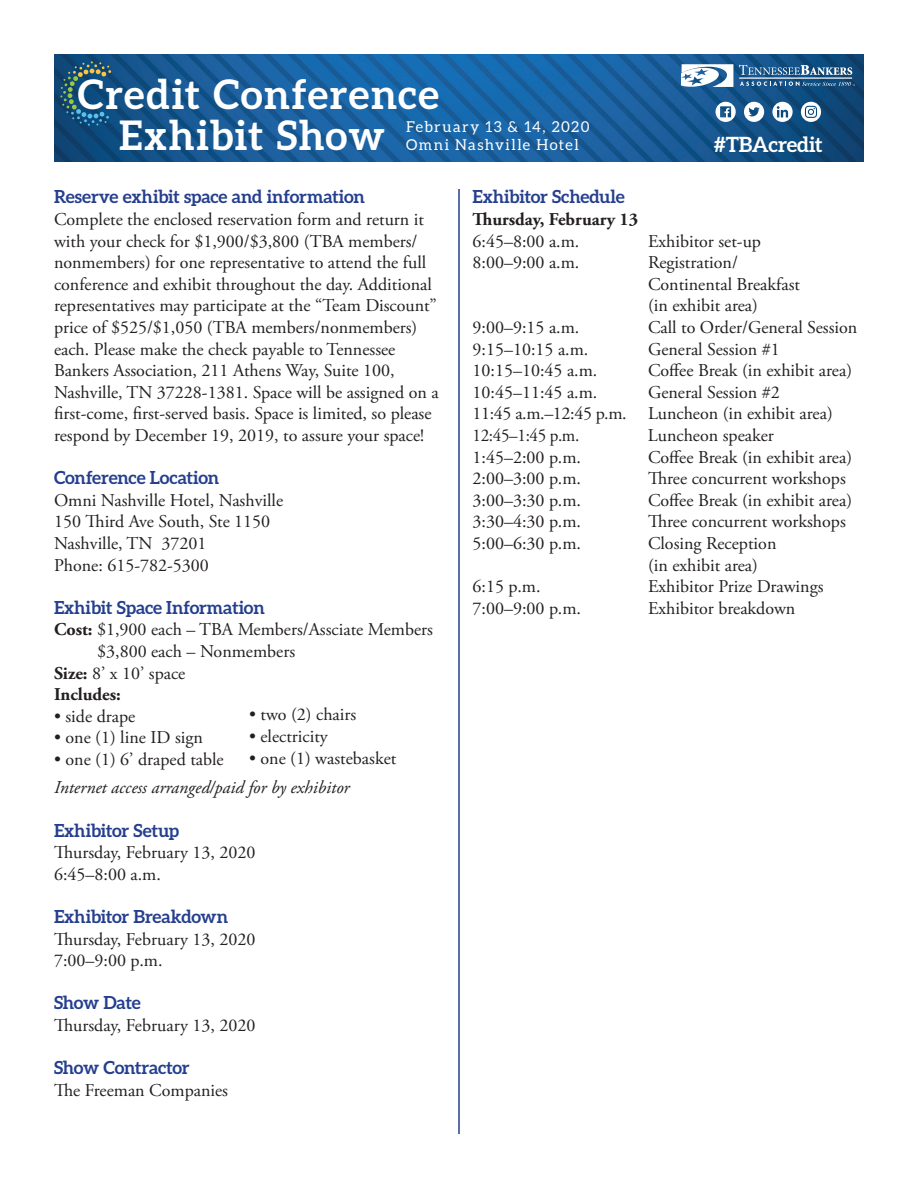
<style>
.page{position:relative;width:918px;height:1188px;background:#fff}
.page>*{position:absolute;margin:0;border:0;box-sizing:border-box;transform-origin:0 0}
.t1{font:700 40.8px "Aleo";letter-spacing:.035em;color:#fff}
.t2{font:700 21px "Aleo";letter-spacing:-.015em;color:#fff}
.t3{font:18px/21.6px "Adobe Garamond Pro";color:#231f20}
.t4{font:700 18px "Aleo";letter-spacing:-.015em;color:#253f8e}
.t5{font:italic 18px "Adobe Garamond Pro";color:#231f20}
.t6{font:700 18px "Adobe Garamond Pro";color:#231f20}
.t7{font:18px "Adobe Garamond Pro";color:#231f20;scale:.95 1}
.t8{font:15px "Aleo";letter-spacing:.095em;color:#fff}
.s1{font-size:41.25px}
.s2{font-weight:700}
</style>
<div class="page">
<img style="left:54px;top:54px;width:810px;height:108px">
<svg style="left:60px;top:61px;width:51px;height:65px;background:#205778"></svg>
<hr style="left:739px;top:77px;width:113px;height:2px;background:#fff">
<svg style="left:739px;top:65px;width:113px;height:10px"></svg>
<svg style="left:682px;top:64px;width:51px;height:23px"></svg>
<svg style="left:740px;top:82px;width:115px;height:4px"></svg>
<svg style="left:716px;top:102px;width:20px;height:20px"></svg>
<svg style="left:801px;top:102px;width:20px;height:20px"></svg>
<svg style="left:772px;top:102px;width:21px;height:20px"></svg>
<svg style="left:744px;top:102px;width:20px;height:20px"></svg>
<hr style="left:458px;top:189px;width:2px;height:945px;background:#253f8e">
<h1 class="t1" style="left:78px;top:71px;width:363px">Credit Confer<span class="s1">ence</span></h1>
<p class="t8" style="left:406px;top:118px;width:185px">February 13 &amp; 14, 2020</p>
<h1 class="t1" style="left:119px;top:112px;width:267px">Exhibit Show</h1>
<p class="t8" style="left:406px;top:136px;width:174px">Omni Nashville Hotel</p>
<p class="t2" style="left:714px;top:132px;width:110px">#TBAcredit</p>
<p class="t4" style="left:54px;top:187px;width:312px">Reserve exhibit space and information</p>
<p class="t3" style="left:54px;top:209px;width:386px">Complete the enclosed reservation form and return it with your check for $1,900/$3,800 (TBA members/ nonmembers) for one representative to attend the full conference and exhibit throughout the day. Additional representatives may participate at the “Team Discount” price of $525/$1,050 (TBA members/nonmembers) each. Please make the check payable to Tennessee Bankers Association, 211 Athens Way, Suite 100, Nashville, TN 37228-1381. Space will be assigned on a first-come, first-served basis. Space is limited, so please respond by December 19, 2019, to assure your space!</p>
<p class="t4" style="left:54px;top:467px;width:167px">Conference Location</p>
<p class="t3" style="left:54px;top:490px;width:231px">Omni Nashville Hotel, Nashville</p>
<p class="t3" style="left:54px;top:512px;width:218px">150 Third Ave South, Ste 1150</p>
<p class="t3" style="left:54px;top:533px;width:154px">Nashville, TN 37201</p>
<p class="t3" style="left:54px;top:555px;width:156px">Phone: 615-782-5300</p>
<p class="t4" style="left:54px;top:597px;width:212px">Exhibit Space Information</p>
<p class="t3" style="left:54px;top:620px;width:381px"><span class="s2">Cost:</span> $1,900 each – TBA Members/Assciate Members</p>
<p class="t3" style="left:97px;top:641px;width:199px">$3,800 each – Nonmembers</p>
<p class="t3" style="left:54px;top:663px;width:133px"><span class="s2">Size:</span> 8’ x 10’ space</p>
<p class="t6" style="left:54px;top:684px;width:68px">Includes:</p>
<p class="t3" style="left:54px;top:706px;width:83px">• side drape</p>
<p class="t3" style="left:54px;top:728px;width:151px">• one (1) line ID sign</p>
<p class="t3" style="left:54px;top:749px;width:171px">• one (1) 6’ draped table</p>
<p class="t5" style="left:54px;top:777px;width:297px">Internet access arranged/paid for by exhibitor</p>
<p class="t4" style="left:54px;top:820px;width:127px">Exhibitor Setup</p>
<p class="t3" style="left:54px;top:842px;width:203px">Thursday, February 13, 2020</p>
<p class="t3" style="left:54px;top:864px;width:108px">6:45–8:00 a.m.</p>
<p class="t4" style="left:54px;top:906px;width:176px">Exhibitor Breakdown</p>
<p class="t3" style="left:54px;top:929px;width:203px">Thursday, February 13, 2020</p>
<p class="t3" style="left:54px;top:950px;width:110px">7:00–9:00 p.m.</p>
<p class="t4" style="left:54px;top:993px;width:88px">Show Date</p>
<p class="t3" style="left:54px;top:1015px;width:203px">Thursday, February 13, 2020</p>
<p class="t4" style="left:54px;top:1057px;width:137px">Show Contractor</p>
<p class="t3" style="left:54px;top:1080px;width:176px">The Freeman Companies</p>
<p class="t3" style="left:249px;top:705px;width:109px">• two (2) chairs</p>
<p class="t3" style="left:249px;top:726px;width:80px">• electricity</p>
<p class="t3" style="left:249px;top:748px;width:149px">• one (1) wastebasket</p>
<p class="t4" style="left:472px;top:187px;width:154px">Exhibitor Schedule</p>
<p class="t6" style="left:472px;top:209px;width:167px">Thursday, February 13</p>
<p class="t3" style="left:472px;top:231px;width:108px">6:45–8:00 a.m.</p>
<p class="t3" style="left:648px;top:231px;width:115px">Exhibitor set-up</p>
<p class="t3" style="left:472px;top:252px;width:108px">8:00–9:00 a.m.</p>
<p class="t3" style="left:648px;top:252px;width:154px">Registration/<br>Continental Breakfast (in exhibit area)</p>
<p class="t3" style="left:472px;top:317px;width:108px">9:00–9:15 a.m.</p>
<p class="t3" style="left:648px;top:317px;width:211px">Call to Order/General Session</p>
<p class="t3" style="left:472px;top:339px;width:117px">9:15–10:15 a.m.</p>
<p class="t3" style="left:648px;top:339px;width:133px">General Session #1</p>
<p class="t3" style="left:472px;top:360px;width:126px">10:15–10:45 a.m.</p>
<p class="t3" style="left:648px;top:360px;width:206px">Coffee Break (in exhibit area)</p>
<p class="t3" style="left:472px;top:382px;width:126px">10:45–11:45 a.m.</p>
<p class="t3" style="left:648px;top:382px;width:133px">General Session #2</p>
<p class="t3" style="left:472px;top:404px;width:362px">11:45 a.m.–12:45 p.m. Luncheon (in exhibit area)</p>
<p class="t7" style="left:472px;top:425px;width:114px">12:45–1:45 p.m.</p>
<p class="t3" style="left:648px;top:425px;width:127px">Luncheon speaker</p>
<p class="t3" style="left:472px;top:447px;width:110px">1:45–2:00 p.m.</p>
<p class="t3" style="left:648px;top:447px;width:206px">Coffee Break (in exhibit area)</p>
<p class="t3" style="left:472px;top:468px;width:110px">2:00–3:00 p.m.</p>
<p class="t3" style="left:648px;top:468px;width:199px">Three concurrent workshops</p>
<p class="t3" style="left:472px;top:490px;width:110px">3:00–3:30 p.m.</p>
<p class="t3" style="left:648px;top:490px;width:206px">Coffee Break (in exhibit area)</p>
<p class="t3" style="left:472px;top:512px;width:110px">3:30–4:30 p.m.</p>
<p class="t3" style="left:648px;top:512px;width:199px">Three concurrent workshops</p>
<p class="t3" style="left:472px;top:533px;width:110px">5:00–6:30 p.m.</p>
<p class="t3" style="left:648px;top:533px;width:130px">Closing Reception (in exhibit area)</p>
<p class="t3" style="left:472px;top:576px;width:70px">6:15 p.m.</p>
<p class="t3" style="left:648px;top:576px;width:177px">Exhibitor Prize Drawings</p>
<p class="t3" style="left:472px;top:598px;width:110px">7:00–9:00 p.m.</p>
<p class="t3" style="left:648px;top:598px;width:149px">Exhibitor breakdown</p>
</div>
